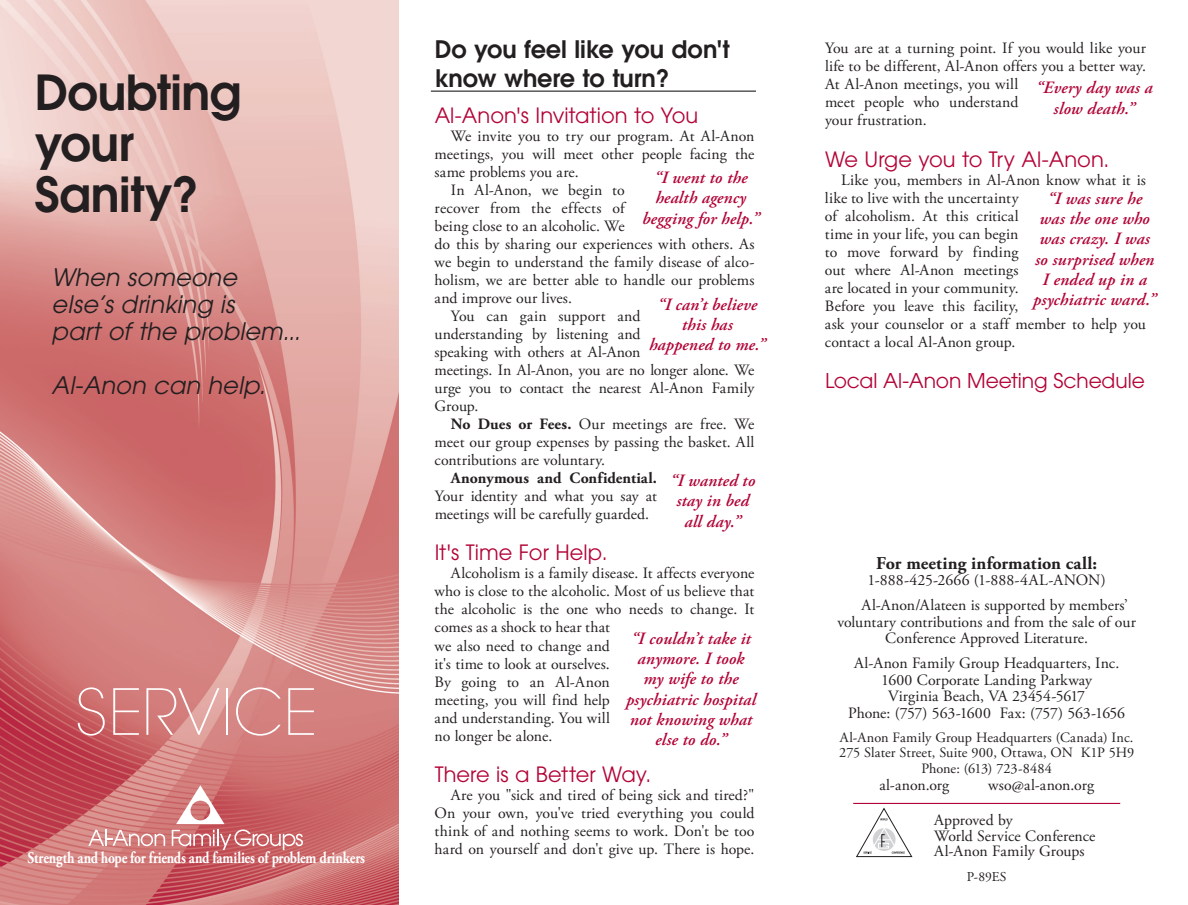
<style>
.page{position:relative;width:1188px;height:905px;background:#fff}
.page>*{position:absolute;margin:0;border:0;box-sizing:border-box;transform-origin:0 0}
.t1{font:200 63px "Avant Garde";letter-spacing:.015em;color:#fff}
.t2{font:600 48px/51px "Avant Garde";letter-spacing:-.015em;color:#231f20}
.t3{font:italic 24px/27px "Avant Garde";letter-spacing:.005em;color:#231f20}
.t4{font:600 24px/28.8px "Avant Garde";letter-spacing:-.005em;color:#231f20}
.t5{font:21px "Avant Garde";letter-spacing:.005em;color:#b30437}
.t6{font:20.25px "Avant Garde";letter-spacing:-.005em;color:#b30437}
.t7{font:700 18px "Adobe Garamond Pro";letter-spacing:.01em;color:#231f20}
.t8{font:italic 600 17.25px/20.2px "Adobe Garamond Pro";letter-spacing:.005em;color:#b30437;text-align:center}
.t9{font:700 16.5px "Adobe Garamond Pro";letter-spacing:-.02em;color:#fff;scale:.82 1}
.t10{font:15.75px/18px "Adobe Garamond Pro";letter-spacing:.005em;color:#231f20}
.t11{font:700 15.75px "Adobe Garamond Pro";letter-spacing:.005em;color:#231f20}
.t12{font:14.25px/15px "Adobe Garamond Pro";letter-spacing:.005em;color:#231f20}
.t13{font:13.5px "Adobe Garamond Pro";color:#231f20}
.s1{font-weight:700}
</style>
<div class="page">
<img style="left:0;top:0;width:398px;height:904px">
<svg style="left:88px;top:829px;width:77px;height:17px"></svg>
<svg style="left:172px;top:785px;width:131px;height:65px;background:#d0777a"></svg>
<hr style="left:853px;top:802px;width:267px;height:2px;background:#b30437">
<svg style="left:856px;top:807px;width:56px;height:50px"></svg>
<hr style="left:431px;top:91px;width:325px;height:1px;background:#231f20">
<h2 class="t2" style="left:35px;top:66px;width:208px">Doubting your<br>Sanity?</h2>
<h3 class="t3" style="left:52px;top:264px;width:250px">When someone else’s drinking is<br>part of the problem...</h3>
<h3 class="t3" style="left:52px;top:372px;width:215px">Al-Anon can help.</h3>
<h1 class="t1" style="left:75px;top:675px;width:245px">SERVICE</h1>
<p class="t9" style="left:28px;top:847px;width:413px">Strength and hope for friends and families of problem drinkers</p>
<h3 class="t4" style="left:435px;top:34px;width:297px">Do you feel like you don't know where to turn?</h3>
<h3 class="t5" style="left:435px;top:103px;width:265px">Al-Anon's Invitation to You</h3>
<p class="t10" style="left:451px;top:127px;width:305px">We invite you to try our program. At Al-Anon</p>
<p class="t10" style="left:435px;top:145px;width:321px">meetings, you will meet other people facing the</p>
<p class="t10" style="left:435px;top:163px;width:146px">same problems you are.</p>
<p class="t10" style="left:451px;top:181px;width:175px">In Al-Anon, we begin to</p>
<p class="t10" style="left:435px;top:199px;width:191px">recover from the effects of</p>
<p class="t10" style="left:435px;top:217px;width:191px">being close to an alcoholic. We</p>
<p class="t10" style="left:435px;top:235px;width:321px">do this by sharing our experiences with others. As</p>
<p class="t10" style="left:435px;top:253px;width:321px">we begin to understand the family disease of alco-</p>
<p class="t10" style="left:435px;top:271px;width:321px">holism, we are better able to handle our problems</p>
<p class="t10" style="left:435px;top:289px;width:139px">and improve our lives.</p>
<p class="t10" style="left:451px;top:307px;width:191px">You can gain support and</p>
<p class="t10" style="left:435px;top:325px;width:207px">understanding by listening and</p>
<p class="t10" style="left:435px;top:343px;width:207px">speaking with others at Al-Anon</p>
<p class="t10" style="left:435px;top:361px;width:321px">meetings. In Al-Anon, you are no longer alone. We</p>
<p class="t10" style="left:435px;top:379px;width:321px">urge you to contact the nearest Al-Anon Family</p>
<p class="t10" style="left:435px;top:397px;width:45px">Group.</p>
<p class="t10" style="left:451px;top:415px;width:305px"><span class="s1">No Dues or Fees.</span> Our meetings are free. We</p>
<p class="t10" style="left:435px;top:433px;width:321px">meet our group expenses by passing the basket. All</p>
<p class="t10" style="left:435px;top:451px;width:172px">contributions are voluntary.</p>
<p class="t11" style="left:451px;top:469px;width:208px">Anonymous and Confidential.</p>
<p class="t10" style="left:435px;top:487px;width:224px">Your identity and what you say at meetings will be carefully guarded.</p>
<h3 class="t5" style="left:435px;top:540px;width:174px">It's Time For Help.</h3>
<p class="t10" style="left:435px;top:565px;width:321px;text-indent:16px">Alcoholism is a family disease. It affects everyone who is close to the alcoholic. Most of us believe that the alcoholic is the one who needs to change. It comes as a shock to hear that<br>we also need to change and<br>it's time to look at ourselves.<br>By going to an Al‑Anon<br>meeting, you will find help<br>and understanding. You will<br>no longer be alone.</p>
<h3 class="t5" style="left:435px;top:761px;width:218px">There is a Better Way.</h3>
<p class="t10" style="left:435px;top:786px;width:321px;text-align:justify;text-indent:16px">Are you "sick and tired of being sick and tired?" On your own, you've tried everything you could think of and nothing seems to work. Don't be too hard on yourself and don't give up. There is hope.</p>
<p class="t8" style="left:642px;top:168px;width:119px">“I went to the health agency begging for help.”</p>
<p class="t8" style="left:649px;top:295px;width:118px">“I can’t believe this has happened to me.”</p>
<p class="t8" style="left:670px;top:471px;width:87px">“I wanted to stay in bed all day.”</p>
<p class="t8" style="left:626px;top:629px;width:131px">“I couldn’t take it anymore. I took my wife to the psychiatric hospital not knowing what else to do.”</p>
<p class="t10" style="left:825px;top:40px;width:323px">You are at a turning point. If you would like your life to be different, Al-Anon offers you a better way.<br>At Al-Anon meetings, you will<br>meet people who understand<br>your frustration.</p>
<h3 class="t5" style="left:825px;top:147px;width:286px">We Urge you to Try Al‑Anon.</h3>
<p class="t10" style="left:825px;top:171px;width:323px;text-indent:16px">Like you, members in Al-Anon know what it is like to live with the uncertainty<br>of alcoholism. At this critical<br>time in your life, you can begin<br>to move forward by finding<br>out where Al-Anon meetings<br>are located in your community.<br>Before you leave this facility,<br>ask your counselor or a staff member to help you contact a local Al-Anon group.</p>
<p class="t6" style="left:825px;top:368px;width:321px">Local Al-Anon Meeting Schedule</p>
<p class="t8" style="left:1036px;top:78px;width:118px">“Every day was a slow death.”</p>
<p class="t8" style="left:1033px;top:189px;width:125px">“I was sure he was the one who was crazy. I was so surprised when<br>I ended up in a psychiatric ward.”</p>
<p class="t7" style="left:876px;top:552px;width:222px">For meeting information call:</p>
<p class="t10" style="left:862px;top:568px;width:268px;line-height:25.2px;text-indent:6px">1-888-425-2666 (1-888-4AL-ANON)<br>Al-Anon/Alateen is supported by members’</p>
<p class="t10" style="left:837px;top:614px;width:300px;line-height:16.5px;text-align:center">voluntary contributions and from the sale of our<br>Conference Approved Literature.</p>
<p class="t10" style="left:848px;top:655px;width:278px;line-height:16.5px;text-align:center">Al-Anon Family Group Headquarters, Inc.<br>1600 Corporate Landing Parkway<br>Virginia Beach, VA 23454-5617<br>Phone: (757) 563-1600 Fax: (757) 563-1656</p>
<p class="t12" style="left:839px;top:730px;width:296px">Al-Anon Family Group Headquarters (Canada) Inc.<br>275 Slater Street, Suite 900, Ottawa, ON K1P 5H9</p>
<p class="t12" style="left:921px;top:761px;width:132px">Phone: (613) 723-8484</p>
<p class="t10" style="left:879px;top:776px;width:71px">al-anon.org</p>
<p class="t10" style="left:988px;top:776px;width:107px">wso@al-anon.org</p>
<p class="t10" style="left:934px;top:812px;width:163px;line-height:16.5px">Approved by<br>World Service Conference</p>
<p class="t10" style="left:934px;top:842px;width:152px">Al-Anon Family Groups</p>
<p class="t13" style="left:967px;top:868px;width:41px">P-89ES</p>
</div>
